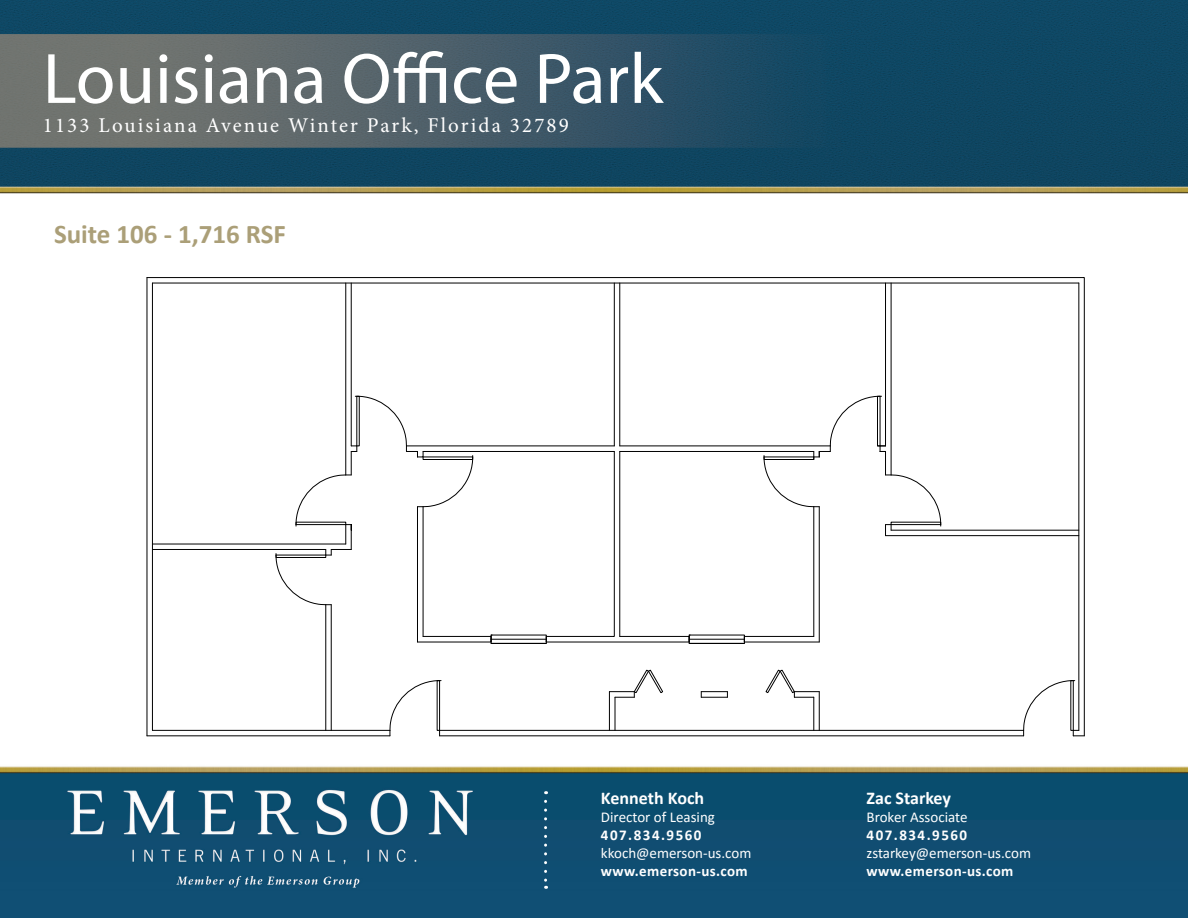
<style>
.page{position:relative;width:1188px;height:918px;background:#fff}
.page>*{position:absolute;margin:0;border:0;box-sizing:border-box;transform-origin:0 0}
.t1{font:72px "Myriad Pro";color:#fff}
.t2{font:700 27px "Calibri";color:#ab9f78}
.t3{font:21px "Minion Pro";letter-spacing:.1em;color:#fff}
.t4{font:700 18px "Calibri";color:#fff}
.t5{font:15px "Calibri";color:#fff}
.t6{font:700 15px "Calibri";letter-spacing:.03em;color:#fff}
.t7{font:700 15px "Calibri";letter-spacing:.1em;color:#fff}
</style>
<div class="page">
<img style="left:0;top:0;width:1188px;height:918px">
<svg style="left:544px;top:801px;width:3px;height:88px"></svg>
<svg style="left:147px;top:277px;width:938px;height:459px"></svg>
<hr style="left:152px;top:283px;width:927px;height:1px;background:#000">
<hr style="left:406px;top:446px;width:208px;height:1px;background:#000">
<hr style="left:423px;top:451px;width:191px;height:1px;background:#000">
<hr style="left:152px;top:544px;width:194px;height:1px;background:#000">
<hr style="left:152px;top:549px;width:174px;height:1px;background:#000">
<hr style="left:152px;top:730px;width:238px;height:1px;background:#000">
<hr style="left:440px;top:730px;width:584px;height:1px;background:#000">
<svg style="left:701px;top:691px;width:27px;height:7px"></svg>
<hr style="left:147px;top:736px;width:243px;height:1px;background:#000">
<hr style="left:440px;top:736px;width:584px;height:1px;background:#000">
<svg style="left:1023px;top:680px;width:61px;height:57px"></svg>
<svg style="left:390px;top:680px;width:51px;height:56px"></svg>
<div style="left:437px;top:680px;width:3px;height:50px;border:1px solid #000"></div>
<svg style="left:609px;top:670px;width:54px;height:28px"></svg>
<svg style="left:766px;top:670px;width:53px;height:28px"></svg>
<svg style="left:276px;top:396px;width:197px;height:209px"></svg>
<div style="left:423px;top:457px;width:50px;height:3px;border:1px solid #000"></div>
<hr style="left:423px;top:507px;width:1px;height:129px;background:#000">
<hr style="left:620px;top:446px;width:210px;height:1px;background:#000">
<hr style="left:620px;top:451px;width:194px;height:1px;background:#000">
<hr style="left:819px;top:507px;width:1px;height:135px;background:#000">
<hr style="left:814px;top:507px;width:1px;height:129px;background:#000">
<hr style="left:885px;top:283px;width:1px;height:163px;background:#000">
<hr style="left:891px;top:283px;width:1px;height:192px;background:#000">
<hr style="left:891px;top:530px;width:188px;height:1px;background:#000">
<hr style="left:886px;top:535px;width:193px;height:1px;background:#000">
<svg style="left:764px;top:396px;width:177px;height:140px"></svg>
<div style="left:877px;top:396px;width:3px;height:50px;border:1px solid #000"></div>
<hr style="left:689px;top:639px;width:55px;height:1px;background:#000">
<hr style="left:744px;top:642px;width:75px;height:1px;background:#000">
<hr style="left:689px;top:643px;width:55px;height:1px;background:#000">
<svg style="left:744px;top:636px;width:70px;height:6px"></svg>
<hr style="left:491px;top:639px;width:55px;height:1px;background:#000">
<hr style="left:546px;top:642px;width:143px;height:1px;background:#000">
<hr style="left:491px;top:643px;width:55px;height:1px;background:#000">
<svg style="left:417px;top:635px;width:75px;height:7px"></svg>
<svg style="left:546px;top:451px;width:144px;height:191px"></svg>
<h1 class="t1" style="left:43px;top:34px;width:622px">Louisiana Office Park</h1>
<h3 class="t3" style="left:43px;top:112px;width:527px">1133 Louisiana Avenue Winter Park, Florida 32789</h3>
<h2 class="t2" style="left:54px;top:215px;width:234px">Suite 106 - 1,716 RSF</h2>
<p class="t4" style="left:601px;top:785px;width:105px">Kenneth Koch</p>
<p class="t5" style="left:601px;top:806px;width:115px">Director of Leasing</p>
<p class="t7" style="left:601px;top:824px;width:102px">407.834.9560</p>
<p class="t5" style="left:601px;top:842px;width:152px">kkoch@emerson-us.com</p>
<p class="t6" style="left:601px;top:860px;width:148px">www.emerson-us.com</p>
<p class="t4" style="left:867px;top:785px;width:86px">Zac Starkey</p>
<p class="t5" style="left:867px;top:806px;width:102px">Broker Associate</p>
<p class="t7" style="left:867px;top:824px;width:102px">407.834.9560</p>
<p class="t5" style="left:867px;top:842px;width:166px">zstarkey@emerson-us.com</p>
<p class="t6" style="left:867px;top:860px;width:148px">www.emerson-us.com</p>
</div>
